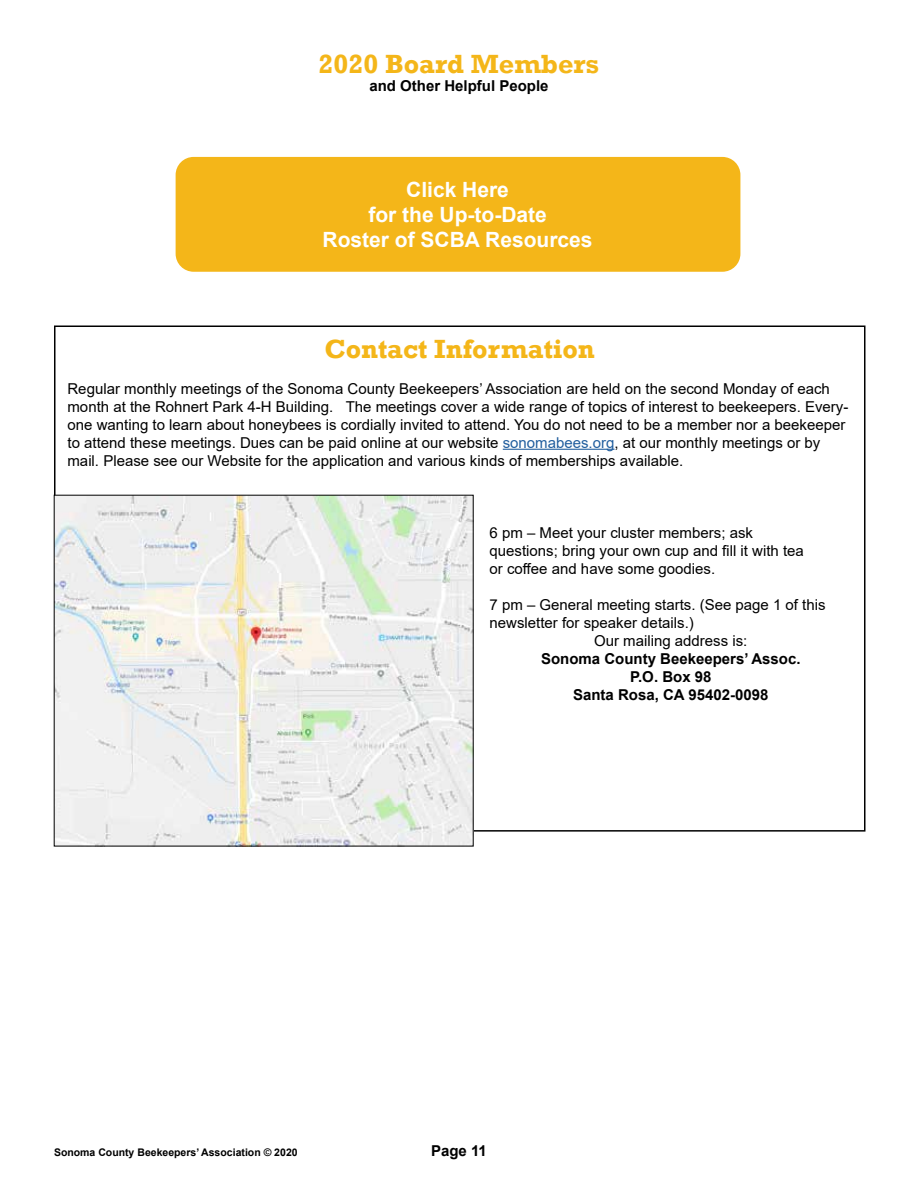
<style>
.page{position:relative;width:918px;height:1188px;background:#fff}
.page>*{position:absolute;margin:0;border:0;box-sizing:border-box;transform-origin:0 0}
.t1{font:700 27px "Rockwell";color:#f4b619}
.t2{font:700 21px/25.2px "Arial";color:#fff;text-align:center}
.t3{font:15px/18px "Arial";color:#000}
.t4{font:700 15px/18px "Arial";color:#000;text-align:center}
.t5{font:700 10.5px "Arial";color:#000}
.s1{color:#215e9e}
</style>
<div class="page">
<hr style="left:503px;top:449px;width:112px;height:1px;background:#215e9e">
<img style="left:56px;top:497px;width:415px;height:347px">
<div style="left:176px;top:157px;width:564px;height:115px;background:#f4b619;border-radius:18px"></div>
<h1 class="t1" style="left:319px;top:47px;width:282px">2020 Board Members</h1>
<p class="t4" style="left:369px;top:77px;width:181px">and Other Helpful People</p>
<h2 class="t2" style="left:323px;top:177px;width:271px">Click Here<br>for the Up-to-Date<br>Roster of SCBA Resources</h2>
<h1 class="t1" style="left:325px;top:332px;width:272px">Contact Information</h1>
<p class="t3" style="left:68px;top:379px;width:782px">Regular monthly meetings of the Sonoma County Beekeepers’ Association are held on the second Monday of each month at the Rohnert Park 4-H Building. The meetings cover a wide range of topics of interest to beekeepers. Every&shy;one wanting to learn about honeybees is cordially invited to attend. You do not need to be a member nor a beekeeper to attend these meetings. Dues can be paid online at our website <span class="s1">sonomabees.org</span>, at our monthly meetings or by mail. Please see our Website for the application and various kinds of memberships available.</p>
<p class="t3" style="left:490px;top:523px;width:316px">6 pm – Meet your cluster members; ask questions; bring your own cup and fill it with tea or coffee and have some goodies.</p>
<p class="t3" style="left:490px;top:595px;width:337px">7 pm – General meeting starts. (See page 1 of this</p>
<p class="t3" style="left:490px;top:613px;width:206px">newsletter for speaker details.)</p>
<p class="t3" style="left:594px;top:631px;width:155px">Our mailing address is:</p>
<p class="t4" style="left:541px;top:650px;width:261px">Sonoma County Beekeepers’ Assoc.<br>P.O. Box 98<br>Santa Rosa, CA 95402-0098</p>
<p class="t5" style="left:54px;top:1145px;width:245px">Sonoma County Beekeepers’ Association © 2020</p>
<p class="t4" style="left:431px;top:1142px;width:57px">Page 11</p>
</div>
